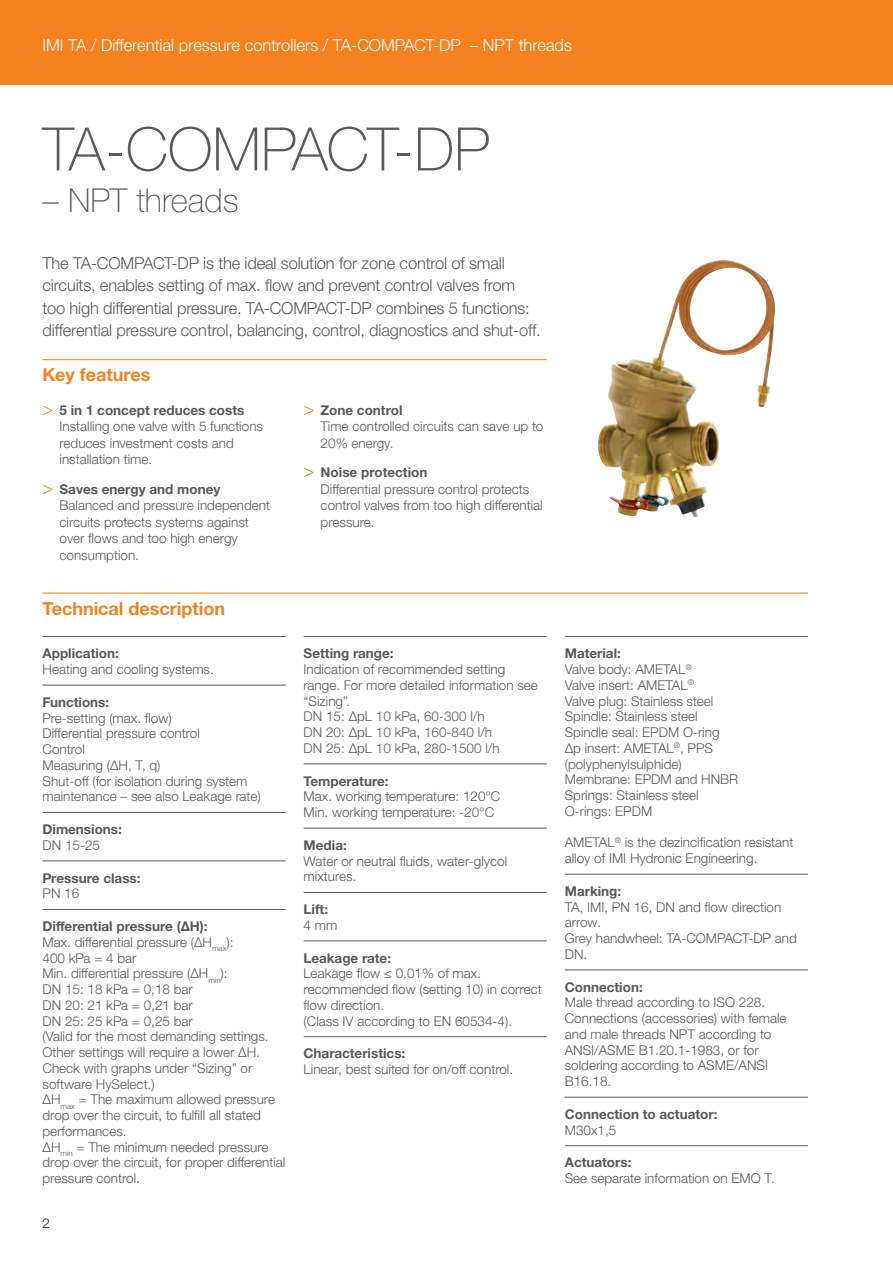
<style>
.page{position:relative;width:893px;height:1263px;background:#fff}
.page>*{position:absolute;margin:0;border:0;box-sizing:border-box;transform-origin:0 0}
.t1{font:100 60px "Helvetica Neue LTW1 G";letter-spacing:-.01em;color:#58595b}
.t2{font:100 33px "Helvetica Neue LTW1 G";color:#58595b}
.t3{font:700 18px "Helvetica Neue LTW1 G";color:#f5821f}
.t4{font:300 16.5px/22.5px "Helvetica Neue LTW1 G";letter-spacing:-.01em;color:#58595b}
.t5{font:300 16.5px "Helvetica Neue LTW1 G";color:#fff}
.t6{font:300 13.5px/15.8px "Helvetica Neue LTW1 G";color:#58595b}
.t7{font:700 13.5px "Helvetica Neue LTW1 G";color:#58595b}
.t8{font:300 13.5px "Helvetica Neue LTW1 G";color:#231f20}
.s1{font-family:"Helvetica Neue LT Std";font-size:18px;color:#f5821f}
.s2{font-weight:700}
</style>
<div class="page">
<div style="left:0;top:0;width:893px;height:85px;background:#f5821f"></div>
<hr style="left:43px;top:359px;width:504px;height:1px;background:#f5821f">
<hr style="left:43px;top:592px;width:765px;height:2px;background:#f5821f">
<hr style="left:43px;top:636px;width:243px;height:1px;background:#58595b">
<hr style="left:43px;top:685px;width:243px;height:1px;background:#58595b">
<hr style="left:43px;top:812px;width:243px;height:1px;background:#58595b">
<hr style="left:43px;top:860px;width:243px;height:1px;background:#58595b">
<hr style="left:43px;top:909px;width:243px;height:1px;background:#58595b">
<hr style="left:304px;top:636px;width:243px;height:1px;background:#58595b">
<hr style="left:304px;top:763px;width:243px;height:1px;background:#58595b">
<hr style="left:304px;top:828px;width:243px;height:1px;background:#58595b">
<hr style="left:304px;top:892px;width:243px;height:1px;background:#58595b">
<hr style="left:304px;top:940px;width:243px;height:1px;background:#58595b">
<hr style="left:304px;top:1036px;width:243px;height:1px;background:#58595b">
<hr style="left:565px;top:636px;width:243px;height:1px;background:#58595b">
<hr style="left:565px;top:874px;width:243px;height:1px;background:#58595b">
<hr style="left:565px;top:969px;width:243px;height:1px;background:#58595b">
<hr style="left:565px;top:1097px;width:243px;height:1px;background:#58595b">
<hr style="left:565px;top:1145px;width:243px;height:1px;background:#58595b">
<img style="left:598px;top:264px;width:122px;height:254px">
<p class="t5" style="left:43px;top:35px;width:531px">IMI TA / Differential pressure controllers / TA-COMPACT-DP – NPT threads</p>
<h1 class="t1" style="left:43px;top:113px;width:449px">TA-COMPACT-DP</h1>
<h2 class="t2" style="left:43px;top:181px;width:198px">– NPT threads</h2>
<p class="t4" style="left:43px;top:252px;width:500px">The TA-COMPACT-DP is the ideal solution for zone control of small circuits, enables setting of max. flow and prevent control valves from too high differential pressure. TA-COMPACT-DP combines 5 functions: differential pressure control, balancing, control, diagnostics and shut-off.</p>
<h3 class="t3" style="left:43px;top:364px;width:109px">Key features</h3>
<p class="t6" style="left:60px;top:402px;width:205px;line-height:16.5px;text-indent:-17px"><span class="s1">&gt;</span> <span class="s2">5 in 1 concept reduces costs<br></span>Installing one valve with 5 functions reduces investment costs and installation time.</p>
<p class="t6" style="left:60px;top:481px;width:212px;line-height:16.5px;text-indent:-17px"><span class="s1">&gt;</span> <span class="s2">Saves energy and money<br></span>Balanced and pressure independent circuits protects systems against over flows and too high energy consumption.</p>
<p class="t6" style="left:321px;top:402px;width:224px;line-height:16.5px;text-indent:-17px"><span class="s1">&gt;</span> <span class="s2">Zone control<br></span>Time controlled circuits can save up to<br>20% energy.</p>
<p class="t6" style="left:321px;top:464px;width:224px;line-height:16.5px;text-indent:-17px"><span class="s1">&gt;</span> <span class="s2">Noise protection<br></span>Differential pressure control protects control valves from too high differential pressure.</p>
<h3 class="t3" style="left:43px;top:597px;width:184px">Technical description</h3>
<p class="t7" style="left:43px;top:645px;width:78px">Application:</p>
<p class="t6" style="left:43px;top:661px;width:173px">Heating and cooling systems.</p>
<p class="t7" style="left:43px;top:694px;width:68px">Functions:</p>
<p class="t6" style="left:43px;top:710px;width:220px">Pre-setting (max. flow)<br>Differential pressure control<br>Control<br>Measuring (ΔH, T, q)<br>Shut-off (for isolation during system maintenance – see also Leakage rate)</p>
<p class="t7" style="left:43px;top:821px;width:81px">Dimensions:</p>
<p class="t6" style="left:43px;top:837px;width:59px">DN 15-25</p>
<p class="t7" style="left:43px;top:869px;width:100px">Pressure class:</p>
<p class="t6" style="left:43px;top:886px;width:38px">PN 16</p>
<p class="t6" style="left:43px;top:918px;width:244px"><span class="s2">Differential pressure (ΔH):<br></span>Max. differential pressure (ΔH<sub>max</sub>):<br>400 kPa = 4 bar<br>Min. differential pressure (ΔH<sub>min</sub>):<br>DN 15: 18 kPa = 0,18 bar<br>DN 20: 21 kPa = 0,21 bar<br>DN 25: 25 kPa = 0,25 bar<br>(Valid for the most demanding settings.<br>Other settings will require a lower ΔH.<br>Check with graphs under “Sizing” or software HySelect.)<br>ΔH<sub>max</sub> = The maximum allowed pressure drop over the circuit, to fulfill all stated performances.<br>ΔH<sub>min</sub> = The minimum needed pressure drop over the circuit, for proper differential pressure control.</p>
<p class="t8" style="left:43px;top:1215px;width:9px">2</p>
<p class="t7" style="left:304px;top:645px;width:92px">Setting range:</p>
<p class="t6" style="left:304px;top:661px;width:236px">Indication of recommended setting range. For more detailed information see “Sizing”.<br>DN 15: ΔpL 10 kPa, 60-300 l/h<br>DN 20: ΔpL 10 kPa, 160-840 l/h<br>DN 25: ΔpL 10 kPa, 280-1500 l/h</p>
<p class="t7" style="left:304px;top:772px;width:87px">Temperature:</p>
<p class="t6" style="left:304px;top:788px;width:198px">Max. working temperature: 120°C<br>Min. working temperature: -20°C</p>
<p class="t7" style="left:304px;top:837px;width:45px">Media:</p>
<p class="t6" style="left:304px;top:853px;width:205px">Water or neutral fluids, water-glycol mixtures.</p>
<p class="t7" style="left:304px;top:901px;width:26px">Lift:</p>
<p class="t6" style="left:304px;top:917px;width:35px">4 mm</p>
<p class="t7" style="left:304px;top:949px;width:89px">Leakage rate:</p>
<p class="t6" style="left:304px;top:966px;width:240px">Leakage flow ≤ 0,01% of max. recommended flow (setting 10) in correct flow direction.<br>(Class IV according to EN 60534-4).</p>
<p class="t7" style="left:304px;top:1045px;width:103px">Characteristics:</p>
<p class="t6" style="left:304px;top:1061px;width:211px">Linear, best suited for on/off control.</p>
<p class="t6" style="left:565px;top:645px;width:175px"><span class="s2">Material:<br></span>Valve body: AMETAL<sup>®<br></sup>Valve insert: AMETAL<sup>®<br></sup>Valve plug: Stainless steel<br>Spindle: Stainless steel<br>Spindle seal: EPDM O-ring<br>Δp insert: AMETAL<sup>®</sup>, PPS (polyphenylsulphide)<br>Membrane: EPDM and HNBR<br>Springs: Stainless steel<br>O-rings: EPDM</p>
<p class="t6" style="left:565px;top:834px;width:230px">AMETAL<sup>®</sup> is the dezincification resistant alloy of IMI Hydronic Engineering.</p>
<p class="t7" style="left:565px;top:883px;width:58px">Marking:</p>
<p class="t6" style="left:565px;top:899px;width:234px">TA, IMI, PN 16, DN and flow direction arrow.<br>Grey handwheel: TA-COMPACT-DP and<br>DN.</p>
<p class="t7" style="left:565px;top:978px;width:80px">Connection:</p>
<p class="t6" style="left:565px;top:994px;width:223px">Male thread according to ISO 228.<br>Connections (accessories) with female and male threads NPT according to<br>ANSI/ASME B1.20.1-1983, or for soldering according to ASME/ANSI<br>B16.18.</p>
<p class="t7" style="left:565px;top:1106px;width:154px">Connection to actuator:</p>
<p class="t6" style="left:565px;top:1122px;width:53px">M30x1,5</p>
<p class="t7" style="left:565px;top:1154px;width:68px">Actuators:</p>
<p class="t6" style="left:565px;top:1170px;width:212px">See separate information on EMO T.</p>
</div>
